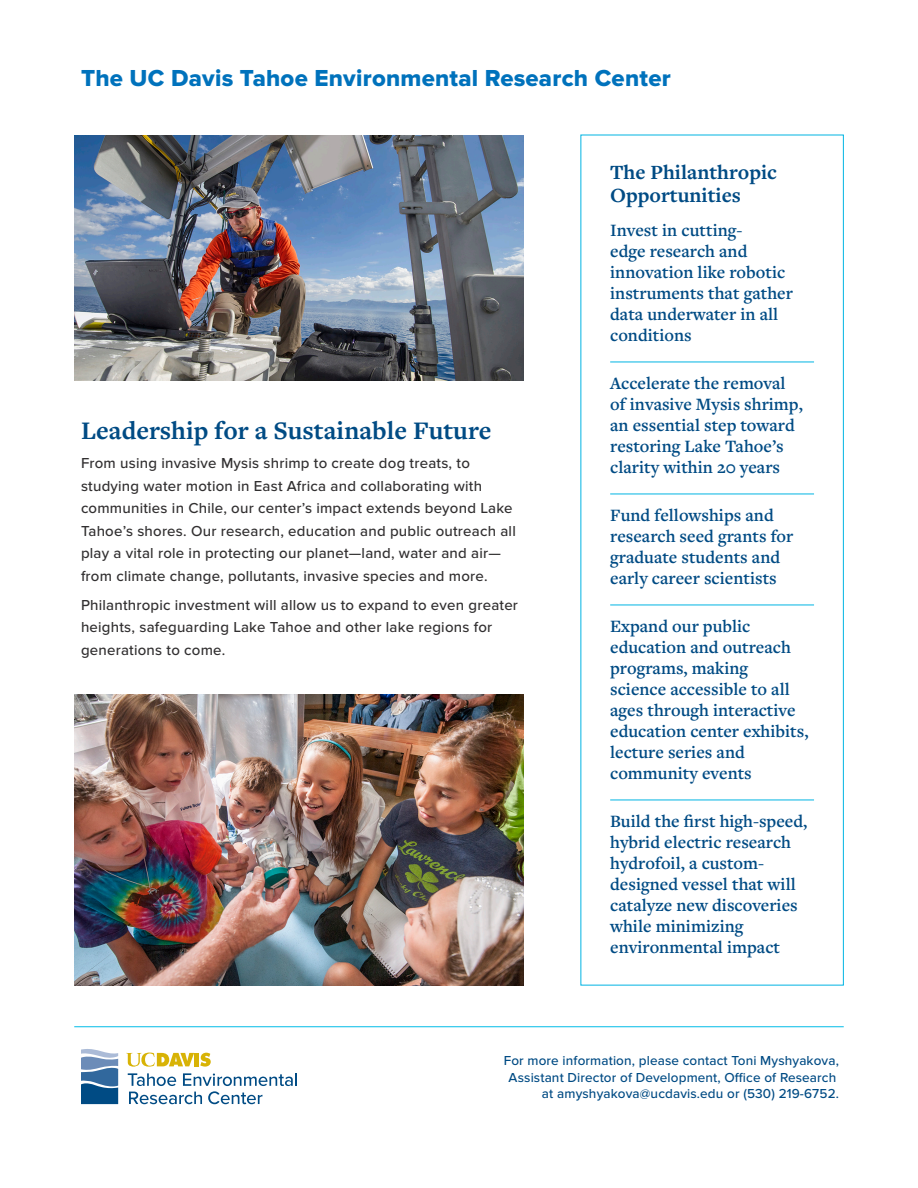
<style>
.page{position:relative;width:918px;height:1188px;background:#fff}
.page>*{position:absolute;margin:0;border:0;box-sizing:border-box;transform-origin:0 0}
.header1{font:700 26.25px "Freight Text Pro";color:#004b84}
.title-back{font:24px "Proxima Nova Extrabld";letter-spacing:.01em;color:#0072bc}
.header2{font:700 21px/22.5px "Freight Text Pro";color:#004b84}
.sidebar-opportunity{font:600 18px/21px "Freight Text Pro";color:#004b84}
.text-body{font:500 15px/22.5px "Proxima Nova";letter-spacing:.015em;color:#312f30}
.footer-text{font:500 13.5px/16.5px "Proxima Nova";letter-spacing:.01em;color:#004b84;text-align:right}
</style>
<div class="page">
<hr style="left:74px;top:1026px;width:770px;height:1px;background:#02bce8">
<img style="left:74px;top:135px;width:450px;height:245px">
<img style="left:74px;top:695px;width:450px;height:291px">
<hr style="left:610px;top:362px;width:204px;height:1px;background:#00b4e3">
<hr style="left:610px;top:494px;width:204px;height:1px;background:#00b4e3">
<hr style="left:610px;top:605px;width:204px;height:1px;background:#00b4e3">
<hr style="left:610px;top:800px;width:204px;height:1px;background:#00b4e3">
<svg style="left:200px;top:1053px;width:11px;height:14px"></svg>
<hr style="left:195px;top:1053px;width:4px;height:13px;background:#d8b306">
<svg style="left:126px;top:1052px;width:68px;height:15px"></svg>
<svg style="left:128px;top:1073px;width:169px;height:31px"></svg>
<svg style="left:81px;top:1049px;width:37px;height:55px;background:#5784ae"></svg>
<p class="title-back" style="left:81px;top:65px;width:591px">The UC Davis Tahoe Environmental Research Center</p>
<p class="header1" style="left:81px;top:413px;width:412px">Leadership for a Sustainable Future</p>
<p class="text-body" style="left:81px;top:452px;width:436px">From using invasive Mysis shrimp to create dog treats, to studying water motion in East Africa and collaborating with communities in Chile, our center’s impact extends beyond Lake Tahoe’s shores. Our research, education and public outreach all play a vital role in protecting our planet—land, water and air— from climate change, pollutants, invasive species and more.</p>
<p class="text-body" style="left:81px;top:594px;width:439px">Philanthropic investment will allow us to expand to even greater heights, safeguarding Lake Tahoe and other lake regions for generations to come.</p>
<p class="header2" style="left:610px;top:161px;width:168px">The Philanthropic<br>Opportunities</p>
<p class="sidebar-opportunity" style="left:610px;top:219px;width:184px">Invest in cutting-<br>edge research and innovation like robotic instruments that gather data underwater in all conditions</p>
<p class="sidebar-opportunity" style="left:610px;top:372px;width:194px">Accelerate the removal of invasive Mysis shrimp, an essential step toward restoring Lake Tahoe’s clarity within 20 years</p>
<p class="sidebar-opportunity" style="left:610px;top:504px;width:185px">Fund fellowships and research seed grants for graduate students and early career scientists</p>
<p class="sidebar-opportunity" style="left:610px;top:615px;width:200px">Expand our public education and outreach programs, making science accessible to all ages through interactive education center exhibits, lecture series and community events</p>
<p class="sidebar-opportunity" style="left:610px;top:810px;width:199px">Build the first high-speed, hybrid electric research hydrofoil, a custom&shy;designed vessel that will catalyze new discoveries while minimizing environmental impact</p>
<p class="footer-text" style="left:504px;top:1053px;width:337px">For more information, please contact Toni Myshyakova,<br>Assistant Director of Development, Office of Research at amyshyakova@ucdavis.edu or (530) 219-6752.</p>
</div>
